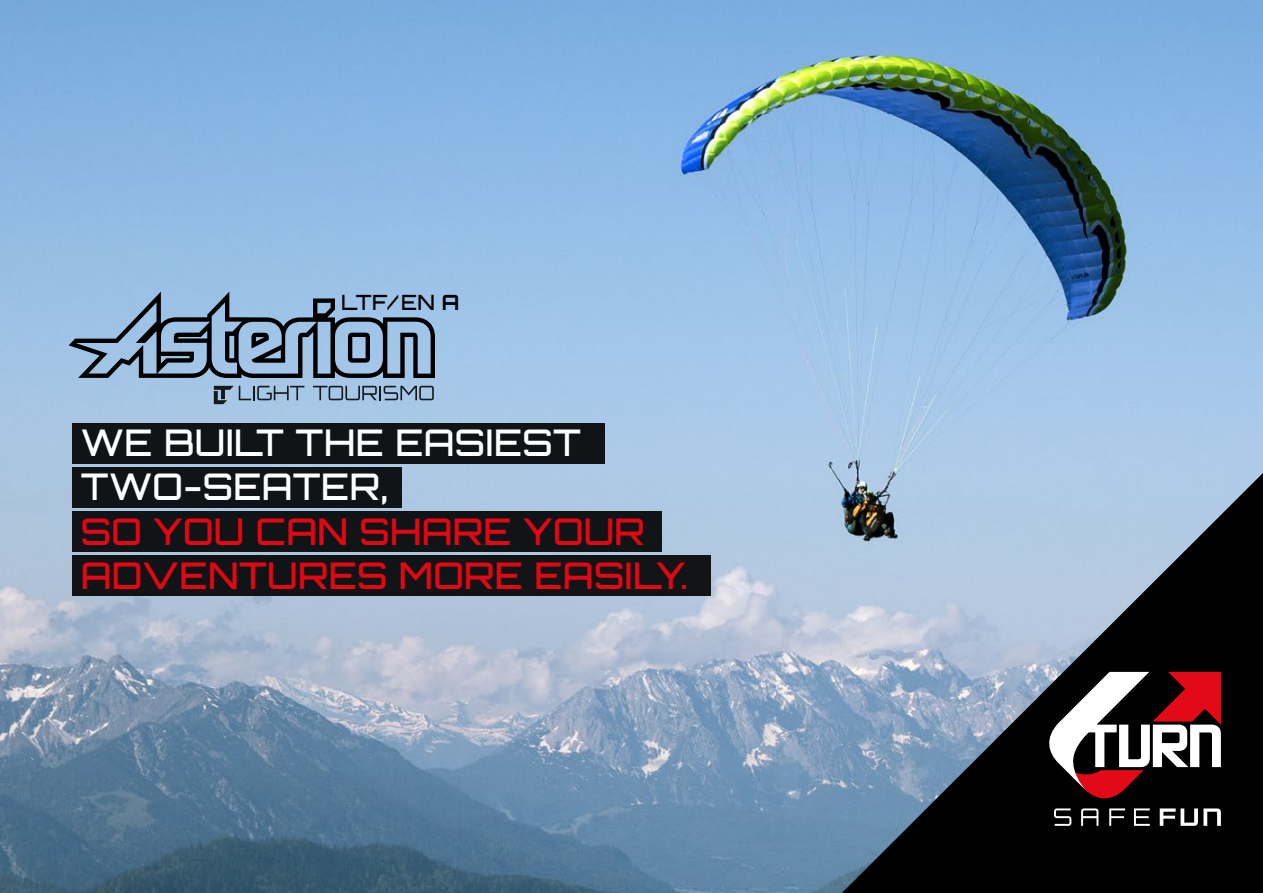
<style>
.page{position:relative;width:1263px;height:893px;background:#fff}
.page>*{position:absolute;margin:0;border:0;box-sizing:border-box;transform-origin:0 0}
.t1{font:500 36.75px/44.2px "Orbitron";letter-spacing:.01em;color:#e30613}
.t2{font:500 36.75px/44.2px "Orbitron";letter-spacing:.01em;color:#fff}
.t3{font:500 21px "Orbitron";color:#000}
.s1{font-weight:700}
</style>
<div class="page">
<img style="left:0;top:0;width:1263px;height:893px">
<div style="left:72px;top:424px;width:533px;height:40px;background:#111417"></div>
<div style="left:72px;top:468px;width:330px;height:40px;background:#111416"></div>
<div style="left:72px;top:512px;width:590px;height:40px;background:#111416"></div>
<div style="left:72px;top:556px;width:639px;height:40px;background:#111416"></div>
<svg style="left:214px;top:386px;width:90px;height:18px;background:#7f98af"></svg>
<svg style="left:313px;top:386px;width:121px;height:14px;background:#7a92a9"></svg>
<svg style="left:69px;top:292px;width:366px;height:86px;background:#7590ab"></svg>
<svg style="left:842px;top:473px;width:421px;height:420px;background:#606d7b"></svg>
<svg style="left:1049px;top:672px;width:172px;height:154px"></svg>
<p class="t3" style="left:342px;top:289px;width:119px">LTF/ EN <span class="s1">A</span></p>
<p class="t2" style="left:81px;top:420px;width:502px">WE BUILT THE EASIEST<br>TWO-SEATER,</p>
<p class="t1" style="left:81px;top:509px;width:609px">SO YOU CAN SHARE YOUR<br>ADVENTURES MORE EASILY.</p>
</div>
